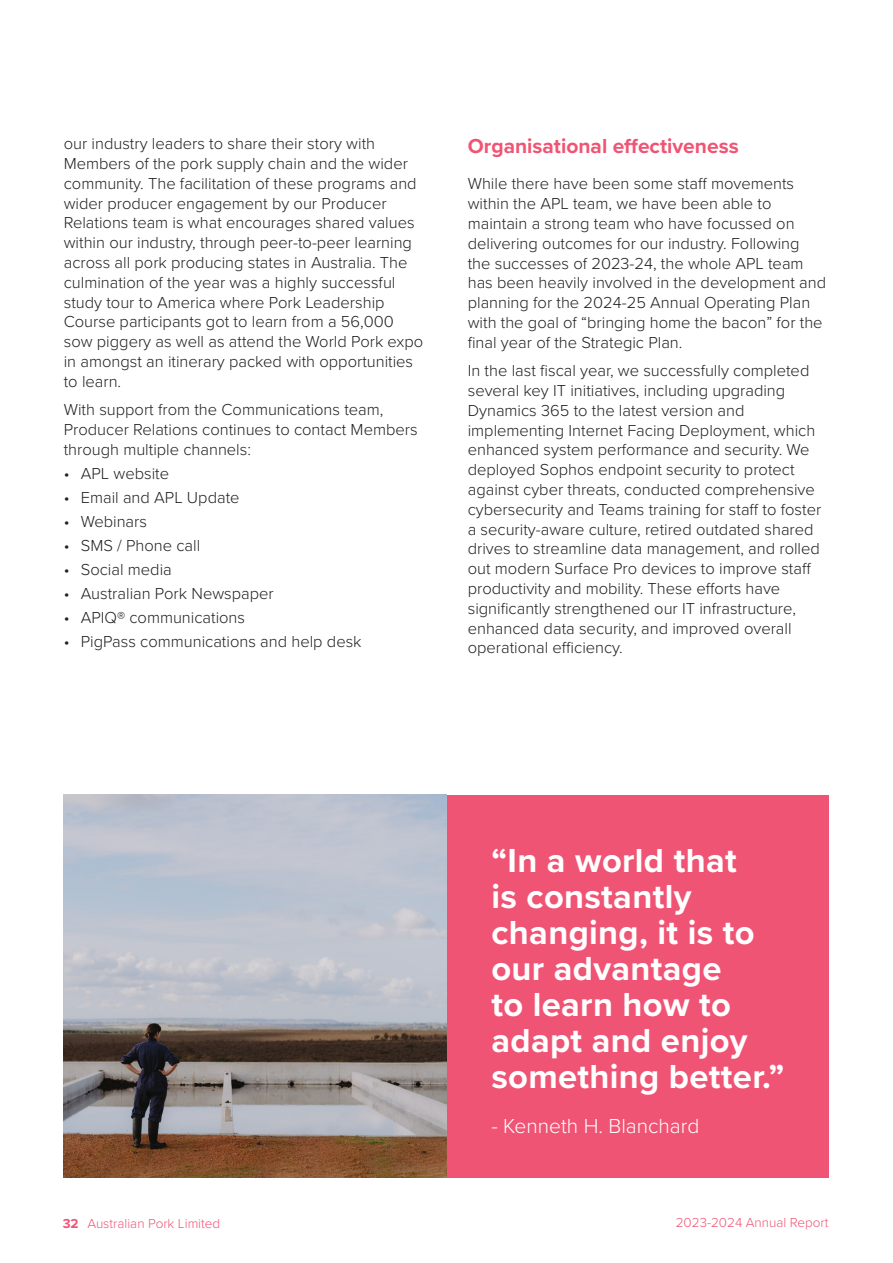
<style>
.page{position:relative;width:893px;height:1263px;background:#fff}
.page>*{position:absolute;margin:0;border:0;box-sizing:border-box;transform-origin:0 0}
.t1{font:700 34.5px/36px "Proxima Nova";letter-spacing:.01em;color:#fff}
.Header_4{font:700 21px "Proxima Nova";color:#f05474}
.t2{font:300 21px "Proxima Nova";color:#fff}
.Body{font:300 16.5px/19.8px "Proxima Nova";color:#231f20}
.t3{font:300 13.5px "Proxima Nova";color:#f05474}
.s1{font-weight:700}
</style>
<div class="page">
<div style="left:446px;top:795px;width:383px;height:382px;background:#f05474"></div>
<img style="left:64px;top:795px;width:382px;height:382px">
<p class="Body" style="left:64px;top:133px;width:361px">our industry leaders to share their story with Members of the pork supply chain and the wider community. The facilitation of these programs and wider producer engagement by our Producer Relations team is what encourages shared values within our industry, through peer-to-peer learning across all pork producing states in Australia. The culmination of the year was a highly successful study tour to America where Pork Leadership Course participants got to learn from a 56,000 sow piggery as well as attend the World Pork expo in amongst an itinerary packed with opportunities to learn.</p>
<p class="Body" style="left:64px;top:399px;width:355px">With support from the Communications team,<br>Producer Relations continues to contact Members through multiple channels:</p>
<p class="Body" style="left:64px;top:462px;width:107px">• APL website</p>
<p class="Body" style="left:64px;top:486px;width:177px">• Email and APL Update</p>
<p class="Body" style="left:64px;top:510px;width:85px">• Webinars</p>
<p class="Body" style="left:64px;top:535px;width:138px">• SMS / Phone call</p>
<p class="Body" style="left:64px;top:559px;width:110px">• Social media</p>
<p class="Body" style="left:64px;top:583px;width:211px">• Australian Pork Newspaper</p>
<p class="Body" style="left:64px;top:607px;width:183px">• APIQ® communications</p>
<p class="Body" style="left:64px;top:631px;width:299px">• PigPass communications and help desk</p>
<p class="Header_4" style="left:468px;top:130px;width:272px">Organisational effectiveness</p>
<p class="Body" style="left:468px;top:173px;width:360px">While there have been some staff movements within the APL team, we have been able to maintain a strong team who have focussed on delivering outcomes for our industry. Following the successes of 2023-24, the whole APL team has been heavily involved in the development and planning for the 2024-25 Annual Operating Plan with the goal of “bringing home the bacon” for the final year of the Strategic Plan.</p>
<p class="Body" style="left:468px;top:360px;width:355px">In the last fiscal year, we successfully completed several key IT initiatives, including upgrading Dynamics 365 to the latest version and implementing Internet Facing Deployment, which enhanced system performance and security. We deployed Sophos endpoint security to protect against cyber threats, conducted comprehensive cybersecurity and Teams training for staff to foster a security-aware culture, retired outdated shared drives to streamline data management, and rolled out modern Surface Pro devices to improve staff productivity and mobility. These efforts have significantly strengthened our IT infrastructure, enhanced data security, and improved overall operational efficiency.</p>
<h2 class="t1" style="left:491px;top:842px;width:294px">“In a world that<br>is constantly changing, it is to our advantage<br>to learn how to adapt and enjoy something better.”</h2>
<h2 class="t2" style="left:491px;top:1111px;width:210px">- Kenneth H. Blanchard</h2>
<p class="t3" style="left:63px;top:1214px;width:159px"><span class="s1">32</span> Australian Pork Limited</p>
<p class="t3" style="left:676px;top:1212px;width:154px">2023-2024 Annual Report</p>
</div>
